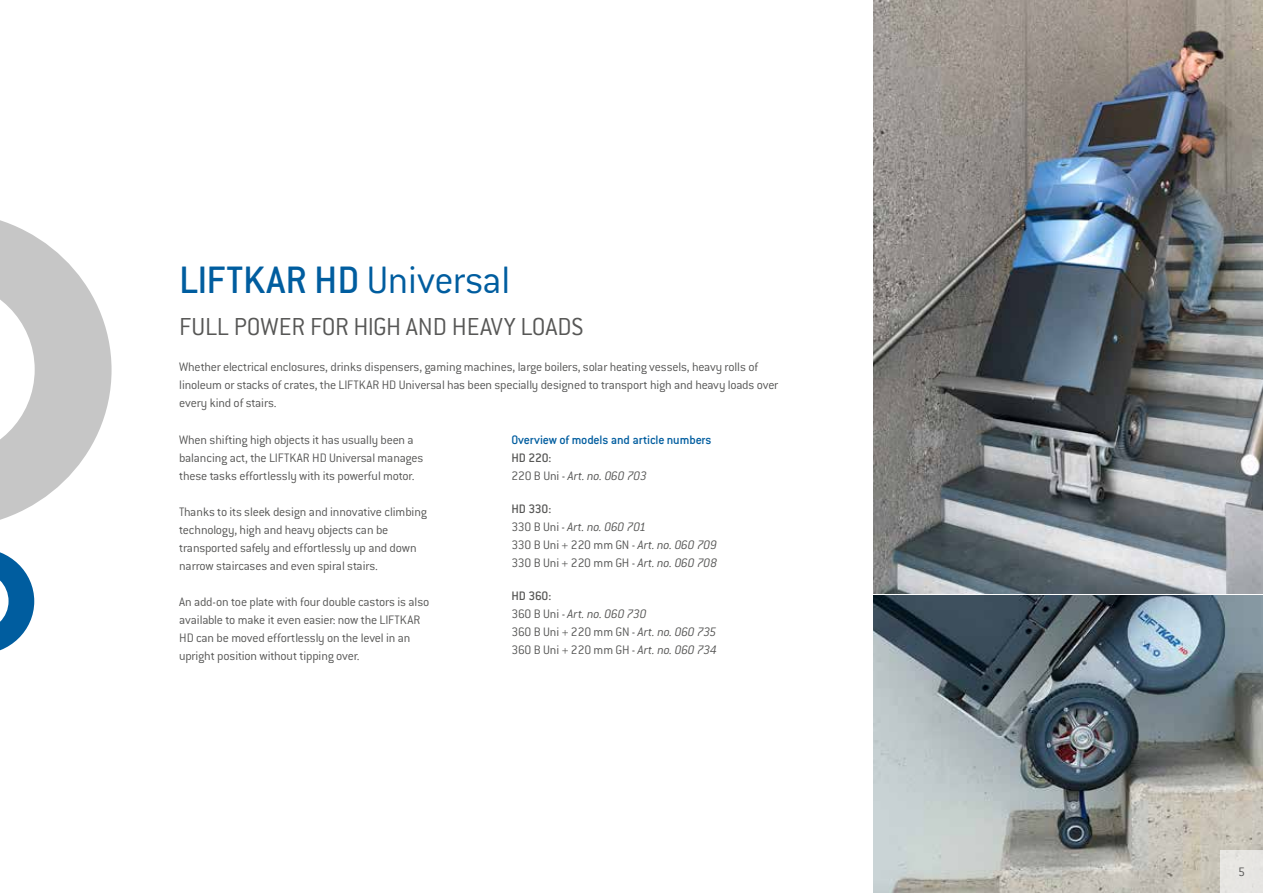
<style>
.page{position:relative;width:1263px;height:893px;background:#fff}
.page>*{position:absolute;margin:0;border:0;box-sizing:border-box;transform-origin:0 0}
.t1{font:500 42px "Conduit ITC";color:#005d9f}
.t2{font:300 27px "Conduit ITC";letter-spacing:-.005em;color:#575756}
.t3{font:300 13.5px/18px "Conduit ITC";letter-spacing:-.015em;color:#575756}
.t4{font:500 13.5px "Conduit ITC Pro";letter-spacing:-.01em;color:#005d9f}
.t5{font:italic 300 13.5px/18px "Conduit ITC";letter-spacing:-.02em;color:#575756}
.s1{font-weight:300}
.s2{font-weight:500;font-style:normal}
.s3{font-style:normal}
.s4{font-weight:500}
.s5{font-style:italic}
</style>
<div class="page">
<svg style="left:0;top:220px;width:112px;height:300px"></svg>
<svg style="left:0;top:552px;width:34px;height:99px"></svg>
<img style="left:874px;top:0;width:389px;height:593px">
<img style="left:874px;top:595px;width:389px;height:298px">
<div style="left:1220px;top:850px;width:43px;height:43px;background:#e7e5e2"></div>
<h1 class="t1" style="left:179px;top:256px;width:333px">LIFTKAR HD <span class="s1">Universal</span></h1>
<h2 class="t2" style="left:179px;top:311px;width:405px">FULL POWER FOR HIGH AND HEAVY LOADS</h2>
<p class="t3" style="left:179px;top:357px;width:601px">Whether electrical enclosures, drinks dispensers, gaming machines, large boilers, solar heating vessels, heavy rolls of linoleum or stacks of crates, the LIFTKAR HD Universal has been specially designed to transport high and heavy loads over every kind of stairs.</p>
<p class="t3" style="left:179px;top:431px;width:246px">When shifting high objects it has usually been a balancing act, the LIFTKAR HD Universal manages these tasks effortlessly with its powerful motor.</p>
<p class="t3" style="left:179px;top:503px;width:249px">Thanks to its sleek design and innovative climbing technology, high and heavy objects can be transported safely and effortlessly up and down narrow staircases and even spiral stairs.</p>
<p class="t3" style="left:179px;top:593px;width:252px">An add-on toe plate with four double castors is also available to make it even easier: now the LIFTKAR HD can be moved effortlessly on the level in an upright position without tipping over.</p>
<p class="t4" style="left:511px;top:432px;width:202px">Overview of models and article numbers</p>
<p class="t5" style="left:511px;top:449px;width:137px"><span class="s2">HD 220:<br></span><span class="s3">220 B Uni -</span> Art. no. 060 703</p>
<p class="t3" style="left:511px;top:500px;width:207px"><span class="s4">HD 330:<br></span>330 B Uni - <span class="s5">Art. no. 060 701<br></span>330 B Uni + 220 mm GN - <span class="s5">Art. no. 060 709<br></span>330 B Uni + 220 mm GH - <span class="s5">Art. no. 060 708</span></p>
<p class="t3" style="left:511px;top:587px;width:207px"><span class="s4">HD 360:<br></span>360 B Uni - <span class="s5">Art. no. 060 730<br></span>360 B Uni + 220 mm GN - <span class="s5">Art. no. 060 735<br></span>360 B Uni + 220 mm GH - <span class="s5">Art. no. 060 734</span></p>
<p class="t3" style="left:1238px;top:863px;width:8px">5</p>
</div>
